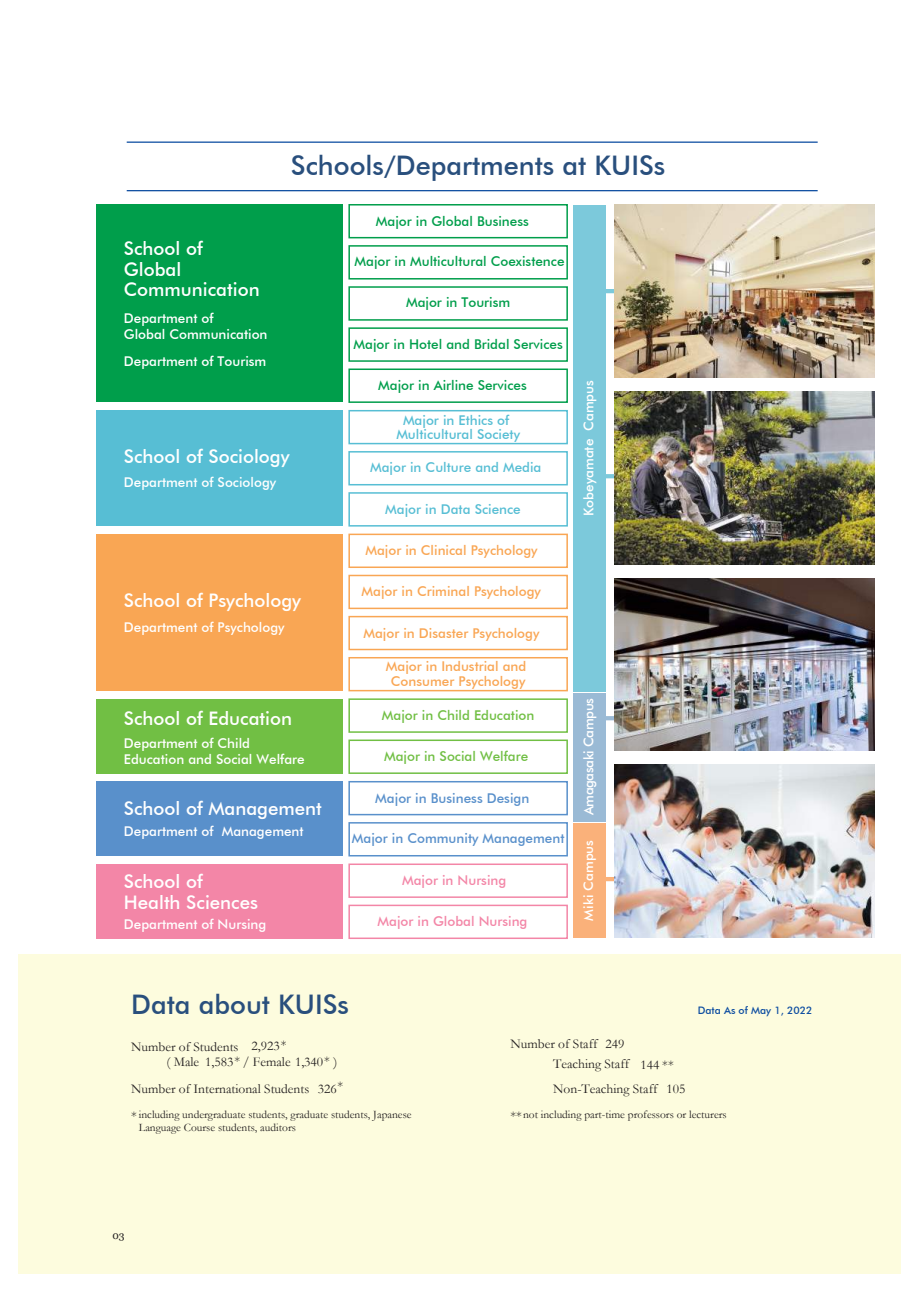
<style>
.page{position:relative;width:919px;height:1289px;background:#fff}
.page>*{position:absolute;margin:0;border:0;box-sizing:border-box;transform-origin:0 0}
.t1{font:500 27px "Futura BT";color:#294f7d}
.t2{font:500 18.6px/20.7px "Futura BT";color:#fff}
.t3{font:500 13.5px/15.6px "Futura BT";color:#fff}
.t4{font:13.5px/14.9px "Garamond";color:#231f20}
.t5{font:500 13.5px "Futura BT";color:#009e4b}
.t6{font:500 13.5px/14.5px "Futura BT";color:#f9a654;text-align:center}
.t7{font:500 13.5px/14.5px "Futura BT";color:#57bed4;text-align:center}
.t8{font:500 13.5px "Futura BT";color:#5990cb}
.t9{font:500 13.5px "Futura BT";color:#71bf44}
.t10{font:500 13.5px "Futura BT";color:#f386a7}
.t11{font:500 13.5px "Futura BT";letter-spacing:-.03em;color:#fff}
.t12{font:500 13.05px "Futura BT";color:#fff}
.t13{font:11.4px/13.5px "Garamond";color:#231f20}
.t14{font:10.5px "Georgia";color:#231f20}
.t15{font:500 10.35px "Futura BT";color:#0d4da1}
.s1{font-size:13.5px}
</style>
<div class="page">
<div style="left:18px;top:954px;width:882px;height:319px;background:#fdfcde"></div>
<hr style="left:127px;top:190px;width:690px;height:1px;background:#0d4da1">
<hr style="left:127px;top:141px;width:690px;height:2px;background:#0d4da1">
<div style="left:96px;top:410px;width:247px;height:116px;background:#57bed4"></div>
<div style="left:348px;top:410px;width:220px;height:34px;background:#fff;border:2px solid #57bed4"></div>
<div style="left:348px;top:492px;width:220px;height:34px;background:#fff;border:2px solid #57bed4"></div>
<div style="left:348px;top:451px;width:220px;height:34px;background:#fff;border:2px solid #57bed4"></div>
<div style="left:96px;top:534px;width:247px;height:156px;background:#f9a654"></div>
<div style="left:348px;top:616px;width:220px;height:34px;background:#fff;border:2px solid #f9a654"></div>
<div style="left:348px;top:574px;width:220px;height:35px;background:#fff;border:2px solid #f9a654"></div>
<div style="left:348px;top:533px;width:220px;height:35px;background:#fff;border:2px solid #f9a654"></div>
<div style="left:348px;top:657px;width:220px;height:34px;background:#fff;border:2px solid #f9a654"></div>
<div style="left:96px;top:864px;width:247px;height:74px;background:#f386a7"></div>
<div style="left:348px;top:904px;width:220px;height:35px;background:#fff;border:2px solid #f386a7"></div>
<div style="left:348px;top:863px;width:220px;height:34px;background:#fff;border:2px solid #f386a7"></div>
<div style="left:96px;top:699px;width:247px;height:74px;background:#71bf44"></div>
<div style="left:348px;top:739px;width:220px;height:35px;background:#fff;border:2px solid #71bf44"></div>
<div style="left:348px;top:698px;width:220px;height:34px;background:#fff;border:2px solid #71bf44"></div>
<div style="left:96px;top:781px;width:247px;height:74px;background:#5990cb"></div>
<div style="left:348px;top:822px;width:220px;height:34px;background:#fff;border:2px solid #5990cb"></div>
<div style="left:348px;top:781px;width:220px;height:34px;background:#fff;border:2px solid #5990cb"></div>
<div style="left:96px;top:205px;width:247px;height:197px;background:#009e4b"></div>
<div style="left:348px;top:204px;width:220px;height:34px;background:#fff;border:2px solid #009e4b"></div>
<div style="left:348px;top:245px;width:220px;height:34px;background:#fff;border:2px solid #009e4b"></div>
<div style="left:348px;top:286px;width:220px;height:35px;background:#fff;border:2px solid #009e4b"></div>
<div style="left:348px;top:327px;width:220px;height:35px;background:#fff;border:2px solid #009e4b"></div>
<div style="left:348px;top:368px;width:220px;height:35px;background:#fff;border:2px solid #009e4b"></div>
<svg style="left:605px;top:474px;width:10px;height:4px"></svg>
<hr style="left:601px;top:716px;width:203px;height:4px;background:#9abad5">
<hr style="left:601px;top:877px;width:203px;height:4px;background:#fab17a">
<hr style="left:587px;top:289px;width:187px;height:4px;background:#7cc9db">
<div style="left:573px;top:205px;width:32px;height:486px;background:#7cc9db"></div>
<div style="left:573px;top:692px;width:32px;height:129px;background:#9abad5"></div>
<div style="left:573px;top:822px;width:32px;height:115px;background:#fab17a"></div>
<img style="left:615px;top:578px;width:258px;height:173px">
<img style="left:615px;top:765px;width:258px;height:172px">
<img style="left:615px;top:205px;width:258px;height:172px">
<img style="left:615px;top:391px;width:258px;height:173px">
<h1 class="t1" style="left:291px;top:148px;width:376px">Schools/Departments at KUISs</h1>
<h2 class="t2" style="left:124px;top:238px;width:137px">School of<br>Global<br>Communication</h2>
<p class="t3" style="left:124px;top:310px;width:145px">Department of<br>Global Communication</p>
<p class="t3" style="left:124px;top:353px;width:144px">Department of Tourism</p>
<h2 class="t2" style="left:124px;top:446px;width:167px">School of Sociology</h2>
<p class="t3" style="left:124px;top:474px;width:154px">Department of Sociology</p>
<p class="t5" style="left:376px;top:213px;width:154px">Major in Global Business</p>
<p class="t5" style="left:354px;top:253px;width:211px">Major in Multicultural Coexistence</p>
<p class="t5" style="left:406px;top:294px;width:106px">Major in Tourism</p>
<p class="t5" style="left:353px;top:335px;width:211px">Major in Hotel and Bridal Services</p>
<p class="t5" style="left:378px;top:377px;width:150px">Major in Airline Services</p>
<p class="t3" style="left:580px;top:516px;width:138px;rotate:-90deg">Kobeyamate Campus</p>
<p class="t7" style="left:396px;top:412px;width:125px">Major in Ethics of<br>Multicultural Society</p>
<p class="t7" style="left:370px;top:460px;width:173px">Major in Culture and Media</p>
<p class="t7" style="left:385px;top:501px;width:137px">Major in Data Science</p>
<p class="t6" style="left:365px;top:543px;width:174px">Major in Clinical Psychology</p>
<p class="t6" style="left:361px;top:584px;width:181px">Major in Criminal Psychology</p>
<h2 class="t2" style="left:124px;top:590px;width:179px">School of Psychology</h2>
<p class="t3" style="left:124px;top:619px;width:162px">Department of Psychology</p>
<p class="t6" style="left:363px;top:625px;width:177px">Major in Disaster Psychology</p>
<h2 class="t2" style="left:124px;top:707px;width:170px">School of Education</h2>
<p class="t3" style="left:124px;top:735px;width:182px">Department of Child<br>Education and Social Welfare</p>
<h2 class="t2" style="left:124px;top:798px;width:199px">School of Management</h2>
<p class="t3" style="left:124px;top:823px;width:181px">Department of Management</p>
<p class="t6" style="left:386px;top:658px;width:142px">Major in Industrial and<br>Consumer Psychology</p>
<p class="t9" style="left:382px;top:707px;width:154px">Major in Child Education</p>
<p class="t9" style="left:384px;top:748px;width:146px">Major in Social Welfare</p>
<p class="t8" style="left:375px;top:789px;width:155px">Major in Business Design</p>
<p class="t8" style="left:352px;top:830px;width:214px">Major in Community Management</p>
<h2 class="t2" style="left:124px;top:870px;width:136px">School of<br>Health Sciences</h2>
<p class="t3" style="left:124px;top:916px;width:144px">Department of Nursing</p>
<p class="t10" style="left:377px;top:913px;width:151px">Major in Global Nursing</p>
<p class="t10" style="left:402px;top:872px;width:106px">Major in Nursing</p>
<p class="t11" style="left:580px;top:815px;width:119px;rotate:-90deg">Amagasaki Campus</p>
<p class="t12" style="left:580px;top:920px;width:82px;rotate:-90deg">Miki Campus</p>
<h1 class="t1" style="left:131px;top:988px;width:219px">Data about KUISs</h1>
<p class="t4" style="left:281px;top:1036px;width:7px">*</p>
<p class="t4" style="left:166px;top:1039px;width:115px;text-indent:-35px">Number of Students 2,923 ( Male 1,583</p>
<p class="t4" style="left:234px;top:1052px;width:7px">*</p>
<p class="t4" style="left:324px;top:1052px;width:7px">*</p>
<p class="t4" style="left:243px;top:1054px;width:96px">/ Female 1,340 )</p>
<p class="t4" style="left:131px;top:1080px;width:214px">Number of International Students 326*</p>
<p class="t4" style="left:553px;top:1033px;width:108px;line-height:20.1px;text-indent:-43px">Number of Staff 249<br>Teaching Staff 144</p>
<p class="t4" style="left:553px;top:1080px;width:134px">Non-Teaching Staff 105</p>
<p class="t4" style="left:662px;top:1057px;width:13px">**</p>
<p class="t15" style="left:697px;top:1003px;width:116px">Data As of May 1, 2022</p>
<p class="t13" style="left:139px;top:1106px;width:274px">including undergraduate students, graduate students, Japanese<br>Language Course students, auditors</p>
<p class="t4" style="left:131px;top:1107px;width:7px">*</p>
<p class="t14" style="left:112px;top:1229px;width:14px">03</p>
<p class="t13" style="left:510px;top:1106px;width:218px"><span class="s1">**</span>not including part-time professors or lecturers</p>
</div>
